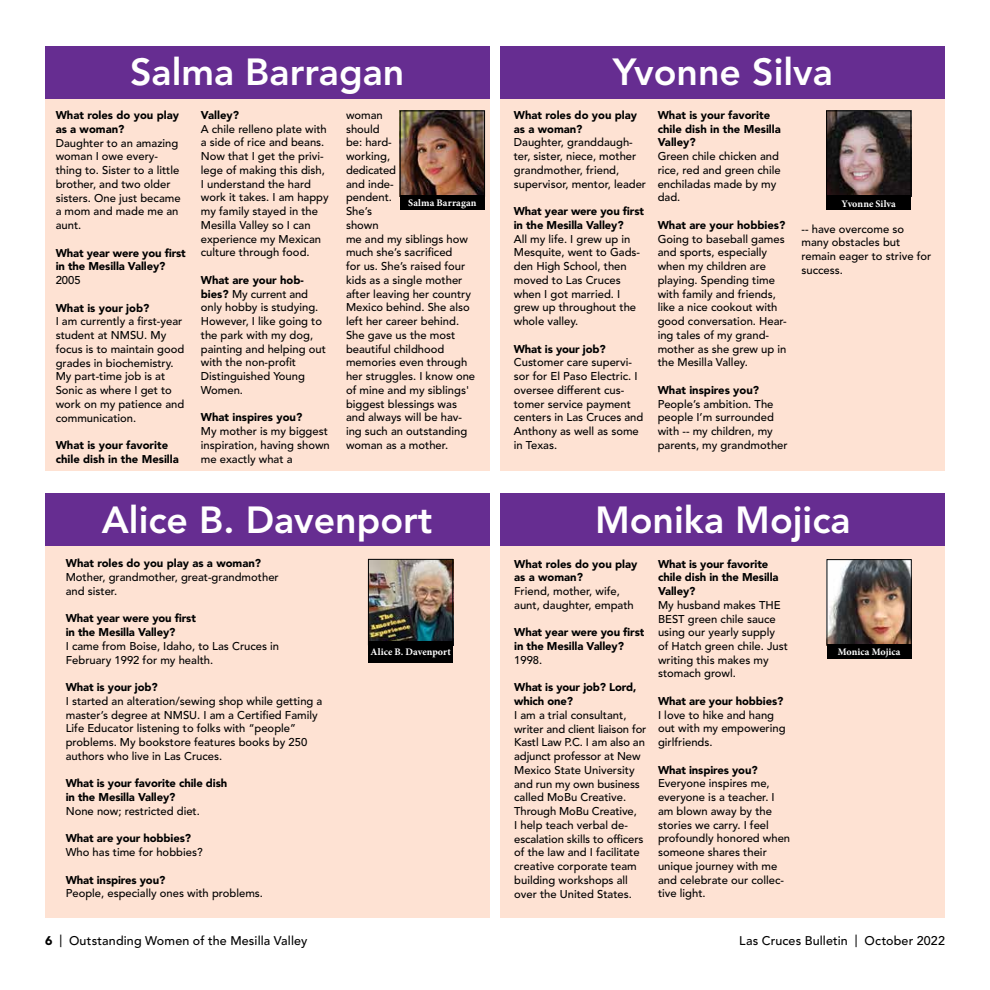
<style>
.page{position:relative;width:990px;height:990px;background:#fff}
.page>*{position:absolute;margin:0;border:0;box-sizing:border-box;transform-origin:0 0}
.t1{font:800 37.5px "Avenir LT Std";color:#fff}
.t2{font:500 12.5px "Avenir LT Std";letter-spacing:.01em;color:#000}
.t3{font:500 11.25px/13.8px "Avenir LT Std";color:#000}
.t4{font:900 11.25px/13.8px "Avenir LT Std";letter-spacing:-.01em;color:#000}
.t5{font:700 10px "Minion Pro";letter-spacing:.005em;color:#fff}
.s1{font-weight:900}
</style>
<div class="page">
<div style="left:501px;top:80px;width:444px;height:390px;background:#fee2d3"></div>
<div style="left:501px;top:46px;width:444px;height:52px;background:#662d91"></div>
<div style="left:501px;top:527px;width:444px;height:391px;background:#fee2d3"></div>
<div style="left:45px;top:80px;width:444px;height:390px;background:#fee2d3"></div>
<div style="left:45px;top:46px;width:444px;height:52px;background:#662d91"></div>
<div style="left:45px;top:527px;width:444px;height:391px;background:#fee2d3"></div>
<div style="left:501px;top:494px;width:444px;height:52px;background:#662d91"></div>
<div style="left:45px;top:494px;width:444px;height:52px;background:#662d91"></div>
<img style="left:370px;top:561px;width:81px;height:81px">
<div style="left:368px;top:559px;width:85px;height:86px;border:1px solid #000"></div>
<div style="left:368px;top:642px;width:85px;height:21px;background:#000"></div>
<img style="left:828px;top:113px;width:81px;height:82px">
<div style="left:826px;top:111px;width:85px;height:86px;border:1px solid #000"></div>
<div style="left:826px;top:195px;width:85px;height:15px;background:#000"></div>
<img style="left:402px;top:113px;width:81px;height:82px">
<div style="left:400px;top:111px;width:85px;height:86px;border:1px solid #000"></div>
<div style="left:400px;top:195px;width:85px;height:15px;background:#000"></div>
<img style="left:829px;top:561px;width:81px;height:82px">
<div style="left:827px;top:559px;width:85px;height:86px;border:1px solid #000"></div>
<div style="left:827px;top:644px;width:85px;height:15px;background:#000"></div>
<h1 class="t1" style="left:130px;top:50px;width:276px">Salma Barragan</h1>
<p class="t4" style="left:56px;top:108px;width:125px">What roles do you play as a woman?</p>
<p class="t3" style="left:56px;top:136px;width:126px">Daughter to an amazing woman I owe every&shy;thing to. Sister to a little brother, and two older sisters. One just became a mom and made me an aunt.</p>
<p class="t4" style="left:56px;top:246px;width:132px">What year were you first in the Mesilla Valley?</p>
<p class="t3" style="left:56px;top:274px;width:27px">2005</p>
<p class="t4" style="left:56px;top:301px;width:95px">What is your job?</p>
<p class="t3" style="left:56px;top:315px;width:130px">I am currently a first-year student at NMSU. My focus is to maintain good grades in biochemistry.<br>My part-time job is at<br>Sonic as where I get to work on my patience and communication.</p>
<p class="t4" style="left:56px;top:438px;width:125px">What is your favorite chile dish in the Mesilla</p>
<p class="t4" style="left:201px;top:108px;width:40px">Valley?</p>
<p class="t3" style="left:201px;top:122px;width:129px">A chile relleno plate with a side of rice and beans.<br>Now that I get the privi&shy;lege of making this dish,<br>I understand the hard work it takes. I am happy my family stayed in the<br>Mesilla Valley so I can experience my Mexican culture through food.</p>
<p class="t3" style="left:201px;top:273px;width:127px"><span class="s1">What are your hob&shy;bies?</span> My current and only hobby is studying.<br>However, I like going to the park with my dog, painting and helping out with the non-profit<br>Distinguished Young<br>Women.</p>
<p class="t4" style="left:201px;top:411px;width:103px">What inspires you?</p>
<p class="t3" style="left:201px;top:425px;width:130px">My mother is my biggest inspiration, having shown me exactly what a</p>
<p class="t3" style="left:346px;top:108px;width:131px">woman<br>should<br>be: hard-<br>working,<br>dedicated<br>and inde-<br>pendent.<br>She’s<br>shown<br>me and my siblings how much she’s sacrificed<br>for us. She’s raised four kids as a single mother after leaving her country<br>Mexico behind. She also left her career behind.<br>She gave us the most beautiful childhood memories even through her struggles. I know one of mine and my siblings' biggest blessings was and always will be hav&shy;ing such an outstanding woman as a mother.</p>
<p class="t5" style="left:408px;top:196px;width:70px">Salma Barragan</p>
<h1 class="t1" style="left:613px;top:50px;width:222px">Yvonne Silva</h1>
<p class="t4" style="left:514px;top:108px;width:125px">What roles do you play as a woman?</p>
<p class="t3" style="left:514px;top:136px;width:134px">Daughter, granddaugh&shy;ter, sister, niece, mother grandmother, friend, supervisor, mentor, leader</p>
<p class="t4" style="left:514px;top:204px;width:132px">What year were you first in the Mesilla Valley?</p>
<p class="t3" style="left:514px;top:232px;width:128px">All my life. I grew up in<br>Mesquite, went to Gads&shy;den High School, then moved to Las Cruces when I got married. I grew up throughout the whole valley.</p>
<p class="t4" style="left:514px;top:342px;width:93px">What is your job?</p>
<p class="t3" style="left:514px;top:356px;width:131px">Customer care supervi&shy;sor for El Paso Electric. I oversee different cus&shy;tomer service payment centers in Las Cruces and<br>Anthony as well as some in Texas.</p>
<p class="t4" style="left:658px;top:108px;width:125px">What is your favorite chile dish in the Mesilla<br>Valley?</p>
<p class="t3" style="left:658px;top:150px;width:125px">Green chile chicken and rice, red and green chile enchiladas made by my dad.</p>
<p class="t4" style="left:658px;top:218px;width:129px">What are your hobbies?</p>
<p class="t3" style="left:658px;top:232px;width:131px">Going to baseball games and sports, especially when my children are playing. Spending time with family and friends, like a nice cookout with good conversation. Hear&shy;ing tales of my grand&shy;mother as she grew up in the Mesilla Valley.</p>
<p class="t4" style="left:658px;top:383px;width:103px">What inspires you?</p>
<p class="t3" style="left:658px;top:397px;width:132px">People’s ambition. The people I’m surrounded with -- my children, my parents, my grandmother</p>
<p class="t5" style="left:842px;top:197px;width:56px">Yvonne Silva</p>
<p class="t3" style="left:802px;top:222px;width:131px">-- have overcome so many obstacles but remain eager to strive for success.</p>
<h1 class="t1" style="left:102px;top:498px;width:332px">Alice B. Davenport</h1>
<h1 class="t1" style="left:125px;top:498px;width:286px">Alice Davenport</h1>
<h1 class="t1" style="left:595px;top:498px;width:257px">Monika Mojica</h1>
<h1 class="t1" style="left:547px;top:498px;width:353px">Flo Hosa Dougherty</h1>
<p class="t4" style="left:66px;top:557px;width:197px">What roles do you play as a woman?</p>
<p class="t3" style="left:66px;top:571px;width:215px">Mother, grandmother, great-grandmother and sister.</p>
<p class="t4" style="left:66px;top:612px;width:132px">What year were you first in the Mesilla Valley?</p>
<p class="t3" style="left:66px;top:639px;width:215px">I came from Boise, Idaho, to Las Cruces in<br>February 1992 for my health.</p>
<p class="t4" style="left:66px;top:680px;width:93px">What is your job?</p>
<p class="t3" style="left:66px;top:694px;width:258px">I started an alteration/sewing shop while getting a master’s degree at NMSU. I am a Certified Family Life Educator listening to folks with “people” problems. My bookstore features books by 250 authors who live in Las Cruces.</p>
<p class="t4" style="left:66px;top:777px;width:163px">What is your favorite chile dish in the Mesilla Valley?</p>
<p class="t3" style="left:66px;top:804px;width:136px">None now; restricted diet.</p>
<p class="t4" style="left:66px;top:832px;width:127px">What are your hobbies?</p>
<p class="t3" style="left:66px;top:846px;width:138px">Who has time for hobbies?</p>
<p class="t4" style="left:66px;top:873px;width:101px">What inspires you?</p>
<p class="t3" style="left:66px;top:887px;width:199px">People, especially ones with problems.</p>
<p class="t5" style="left:370px;top:644px;width:82px">Alice B. Davenport</p>
<p class="t4" style="left:514px;top:557px;width:125px">What roles do you play as a woman?</p>
<p class="t3" style="left:514px;top:585px;width:121px">Friend, mother, wife, aunt, daughter, empath</p>
<p class="t4" style="left:514px;top:625px;width:132px">What year were you first in the Mesilla Valley?</p>
<p class="t3" style="left:514px;top:653px;width:30px">1998.</p>
<p class="t4" style="left:514px;top:680px;width:124px">What is your job? Lord, which one?</p>
<p class="t3" style="left:514px;top:708px;width:134px">I am a trial consultant, writer and client liaison for<br>Kastl Law P.C. I am also an adjunct professor at New<br>Mexico State University and run my own business called MoBu Creative.<br>Through MoBu Creative,<br>I help teach verbal de&shy;escalation skills to officers of the law and I facilitate creative corporate team building workshops all over the United States.</p>
<p class="t4" style="left:658px;top:557px;width:122px">What is your favorite chile dish in the Mesilla<br>Valley?</p>
<p class="t3" style="left:658px;top:598px;width:131px">My husband makes THE<br>BEST green chile sauce using our yearly supply of Hatch green chile. Just writing this makes my stomach growl.</p>
<p class="t4" style="left:658px;top:694px;width:127px">What are your hobbies?</p>
<p class="t3" style="left:658px;top:708px;width:129px">I love to hike and hang out with my empowering girlfriends.</p>
<p class="t4" style="left:658px;top:763px;width:101px">What inspires you?</p>
<p class="t3" style="left:658px;top:777px;width:134px">Everyone inspires me, everyone is a teacher. I am blown away by the stories we carry. I feel profoundly honored when someone shares their unique journey with me and celebrate our collec&shy;tive light.</p>
<p class="t5" style="left:838px;top:645px;width:64px">Monica Mojica</p>
<p class="t2" style="left:45px;top:933px;width:264px"><span class="s1">6</span> | Outstanding Women of the Mesilla Valley</p>
<p class="t2" style="left:739px;top:933px;width:207px">Las Cruces Bulletin | October 2022</p>
</div>
